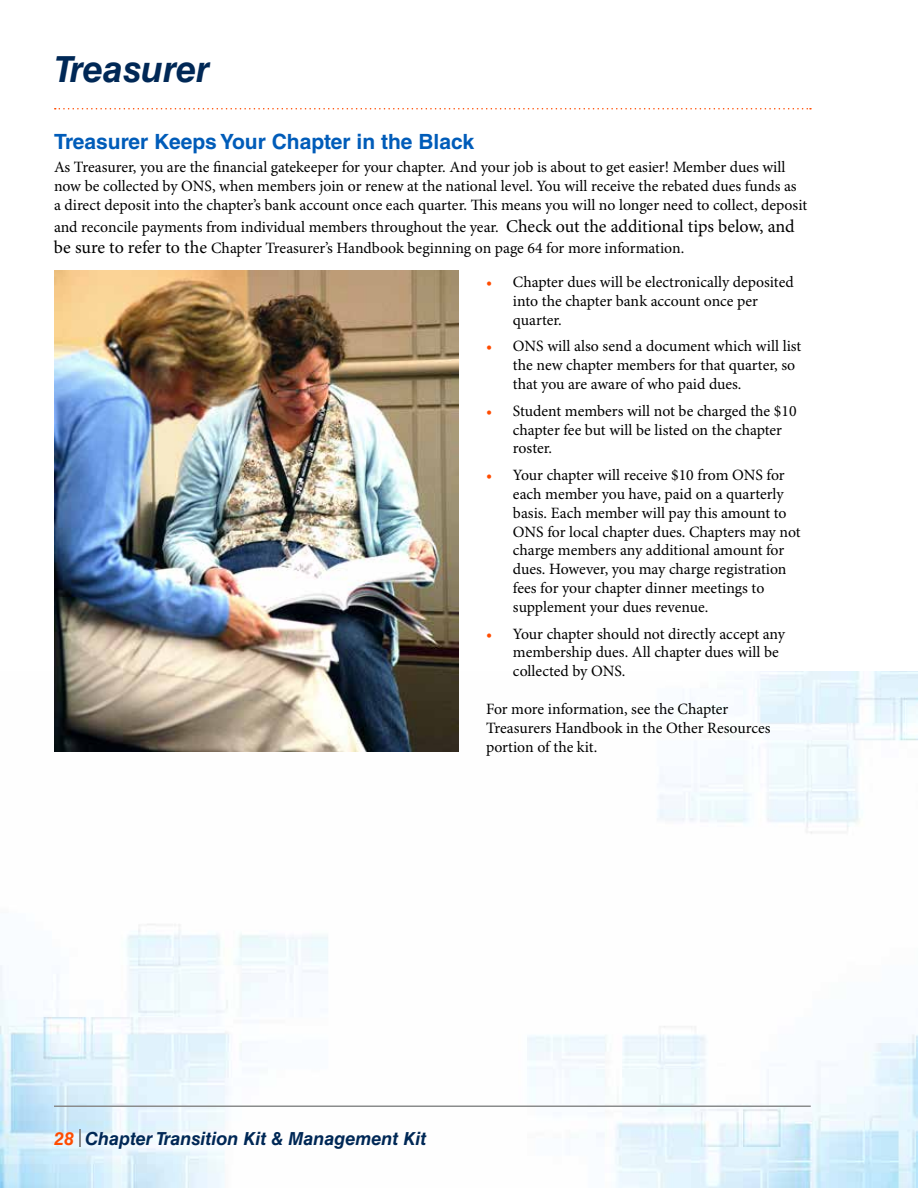
<style>
.page{position:relative;width:918px;height:1188px;background:#fff}
.page>*{position:absolute;margin:0;border:0;box-sizing:border-box;transform-origin:0 0}
.t1{font:italic 700 36px "Helvetica LT Std";color:#002856}
.t2{font:700 21px "Helvetica LT Std";color:#005cb9}
.t3{font:italic 700 18px "Helvetica LT Std";color:#002856}
.t4{font:15.75px/18.9px "Minion Pro";letter-spacing:-.005em;color:#000}
.s1{font-size:18px}
.s2{color:#ff4c00}
</style>
<div class="page">
<svg style="left:55px;top:108px;width:756px;height:2px"></svg>
<img style="left:0;top:672px;width:918px;height:516px">
<hr style="left:54px;top:1106px;width:757px;height:1px;background:#8a8c8c">
<svg style="left:79px;top:1129px;width:1px;height:18px"></svg>
<img style="left:54px;top:270px;width:405px;height:482px">
<h1 class="t1" style="left:54px;top:47px;width:158px">Treasurer</h1>
<h2 class="t2" style="left:54px;top:129px;width:422px">Treasurer Keeps Your Chapter in the Black</h2>
<p class="t4" style="left:54px;top:159px;width:755px">As Treasurer, you are the financial gatekeeper for your chapter. And your job is about to get easier! Member dues will now be collected by ONS, when members join or renew at the national level. You will receive the rebated dues funds as a direct deposit into the chapter’s bank account once each quarter. This means you will no longer need to collect, deposit</p>
<p class="t4" style="left:54px;top:217px;width:742px;line-height:21.6px">and reconcile payments from individual members throughout the year. <span class="s1">Check out the additional tips below, and be sure to refer to the</span> Chapter Treasurer’s Handbook beginning on page 64 for more information.</p>
<p class="t4" style="left:513px;top:273px;width:282px;text-indent:-27px"><span class="s2">•</span> Chapter dues will be electronically deposited into the chapter bank account once per quarter.</p>
<p class="t4" style="left:513px;top:338px;width:290px;text-indent:-27px"><span class="s2">•</span> ONS will also send a document which will list the new chapter members for that quarter, so that you are aware of who paid dues.</p>
<p class="t4" style="left:513px;top:402px;width:285px;text-indent:-27px"><span class="s2">•</span> Student members will not be charged the $10 chapter fee but will be listed on the chapter roster.</p>
<p class="t4" style="left:513px;top:466px;width:289px;text-indent:-27px"><span class="s2">•</span> Your chapter will receive $10 from ONS for each member you have, paid on a quarterly basis. Each member will pay this amount to ONS for local chapter dues. Chapters may not charge members any additional amount for dues. However, you may charge registration fees for your chapter dinner meetings to supplement your dues revenue.</p>
<p class="t4" style="left:513px;top:625px;width:274px;text-indent:-27px"><span class="s2">•</span> Your chapter should not directly accept any membership dues. All chapter dues will be collected by ONS.</p>
<p class="t4" style="left:486px;top:700px;width:286px">For more information, see the Chapter<br>Treasurers Handbook in the Other Resources portion of the kit.</p>
<p class="t3" style="left:54px;top:1128px;width:374px"><span class="s2">28</span> Chapter Transition Kit &amp; Management Kit</p>
</div>
